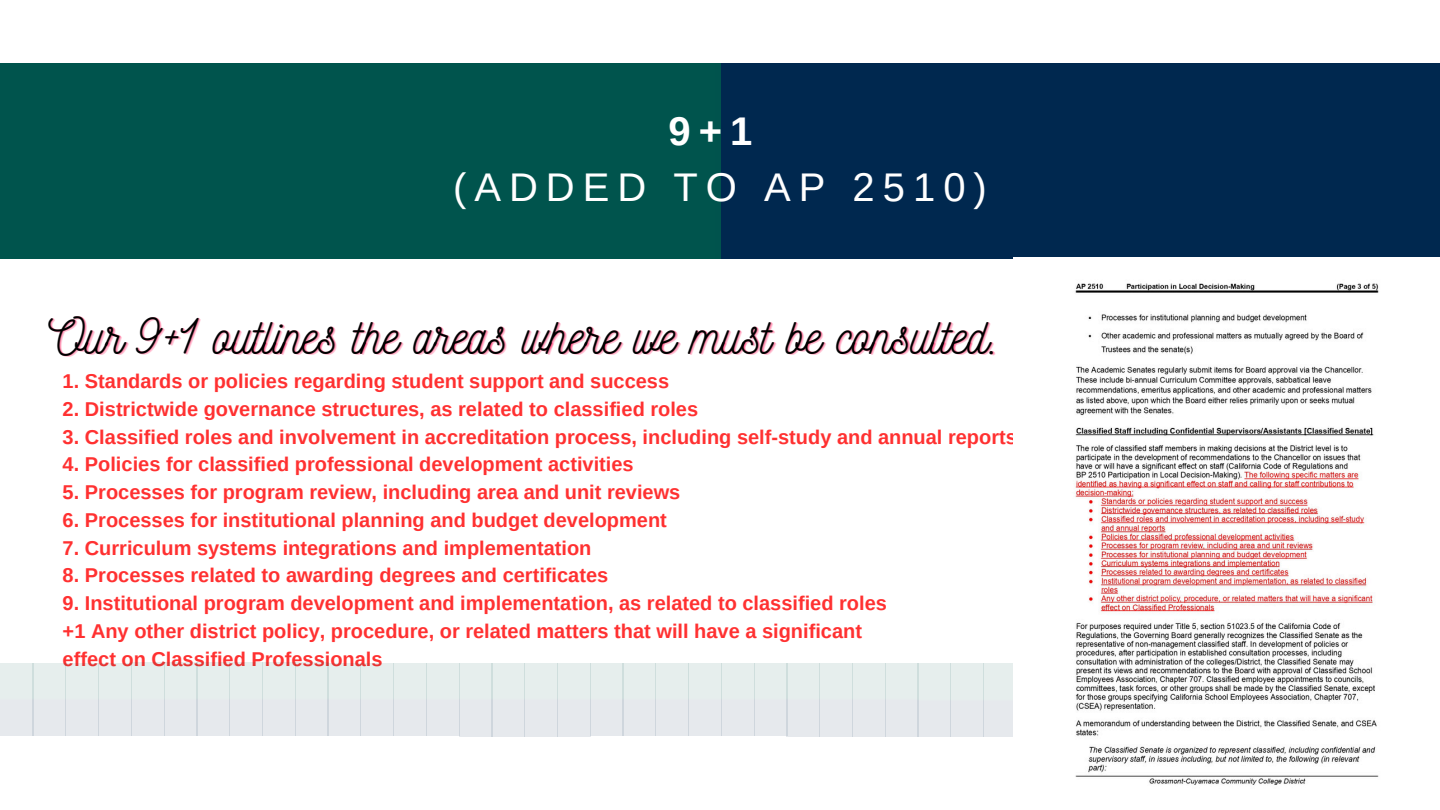
<style>
.page{position:relative;width:1440px;height:810px;background:#fff}
.page>*{position:absolute;margin:0;border:0;box-sizing:border-box;transform-origin:0 0}
.t1{font:50px "Nickainley";color:#000}
.t2{font:40px/55.5px "Arimo";letter-spacing:.2em;color:#fff;text-align:center}
.t3{font:700 20px "Arimo";color:#ff3131}
.s1{font-weight:700}
</style>
<div class="page">
<img style="left:1px;top:63px;width:1439px;height:195px">
<div style="left:0;top:663px;width:1013px;height:74px;background:#e6e9ed"></div>
<img style="left:1075px;top:283px;width:304px;height:502px">
<p class="t2" style="left:453px;top:104px;width:535px"><span class="s1">9+1<br></span>(ADDED TO AP 2510)</p>
<p class="t1" style="left:48px;top:304px;width:954px">Our 9+1 outlines the areas where we must be consulted.</p>
<p class="t3" style="left:63px;top:370px;width:608px">1. Standards or policies regarding student support and success</p>
<p class="t3" style="left:63px;top:398px;width:637px">2. Districtwide governance structures, as related to classified roles</p>
<h2 class="t3" style="left:63px;top:426px;width:956px">3. Classified roles and involvement in accreditation process, including self-study and annual reports</h2>
<p class="t3" style="left:63px;top:453px;width:573px">4. Policies for classified professional development activities</p>
<p class="t3" style="left:63px;top:481px;width:619px">5. Processes for program review, including area and unit reviews</p>
<p class="t3" style="left:63px;top:509px;width:606px">6. Processes for institutional planning and budget development</p>
<p class="t3" style="left:63px;top:537px;width:530px">7. Curriculum systems integrations and implementation</p>
<p class="t3" style="left:63px;top:564px;width:547px">8. Processes related to awarding degrees and certificates</p>
<p class="t3" style="left:63px;top:592px;width:826px">9. Institutional program development and implementation, as related to classified roles</p>
<p class="t3" style="left:63px;top:620px;width:801px">+1 Any other district policy, procedure, or related matters that will have a significant</p>
<p class="t3" style="left:63px;top:648px;width:321px">effect on Classified Professionals</p>
</div>
